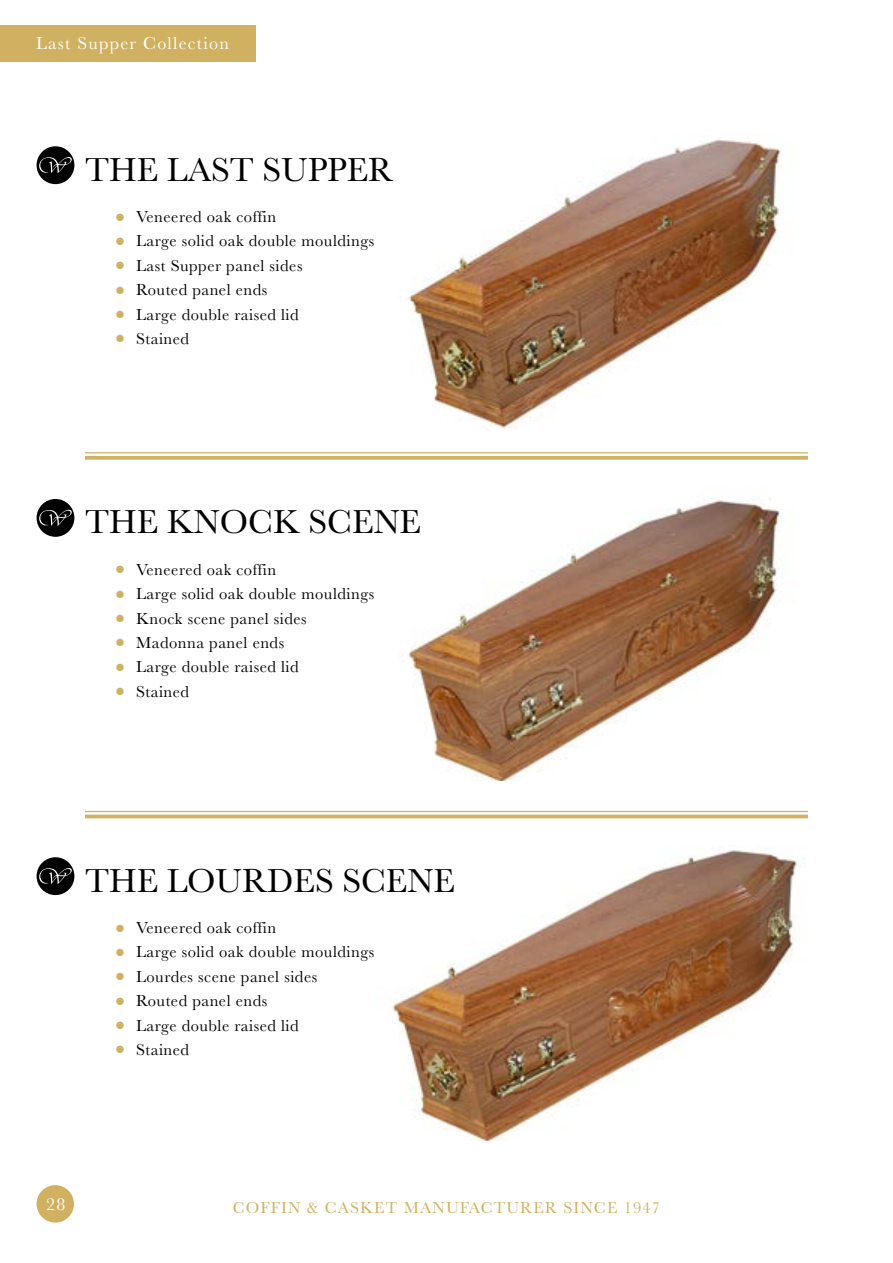
<style>
.page{position:relative;width:893px;height:1263px;background:#fff}
.page>*{position:absolute;margin:0;border:0;box-sizing:border-box;transform-origin:0 0}
.t1{font:34.5px "Baskerville";color:#000}
.t2{font:18px "Baskerville";letter-spacing:.07em;color:#fff}
.t3{font:16.5px "Baskerville";letter-spacing:.03em;color:#000}
.t4{font:16.5px "Baskerville";letter-spacing:.07em;color:#d0b162}
.s1{font-size:30px;color:#d0b162}
</style>
<div class="page">
<div style="left:37px;top:1185px;width:37px;height:37px;background:#d0b162;border-radius:50%"></div>
<img style="left:408px;top:498px;width:375px;height:283px">
<img style="left:391px;top:850px;width:414px;height:290px">
<img style="left:409px;top:139px;width:374px;height:290px">
<div style="left:0;top:26px;width:255px;height:36px;background:#d0b162"></div>
<div style="left:37px;top:499px;width:37px;height:38px;background:#000;border-radius:50%"></div>
<svg style="left:39px;top:510px;width:33px;height:16px"></svg>
<div style="left:37px;top:857px;width:37px;height:38px;background:#000;border-radius:50%"></div>
<svg style="left:39px;top:868px;width:33px;height:16px"></svg>
<div style="left:37px;top:146px;width:37px;height:38px;background:#000;border-radius:50%"></div>
<svg style="left:39px;top:157px;width:33px;height:16px"></svg>
<hr style="left:85px;top:452px;width:723px;height:1px;background:#d0b162">
<svg style="left:85px;top:456px;width:723px;height:4px;background:#d3b76e"></svg>
<hr style="left:85px;top:811px;width:723px;height:1px;background:#d0b162">
<hr style="left:85px;top:815px;width:723px;height:3px;background:#d0b162">
<p class="t2" style="left:36px;top:32px;width:194px">Last Supper Collection</p>
<h1 class="t1" style="left:85px;top:147px;width:310px">THE LAST SUPPER</h1>
<p class="t3" style="left:115px;top:206px;width:163px"><span class="s1">•</span> Veneered oak coffin</p>
<p class="t3" style="left:115px;top:231px;width:261px"><span class="s1">•</span> Large solid oak double mouldings</p>
<p class="t3" style="left:115px;top:255px;width:189px"><span class="s1">•</span> Last Supper panel sides</p>
<p class="t3" style="left:115px;top:279px;width:154px"><span class="s1">•</span> Routed panel ends</p>
<p class="t3" style="left:115px;top:304px;width:185px"><span class="s1">•</span> Large double raised lid</p>
<p class="t3" style="left:115px;top:328px;width:76px"><span class="s1">•</span> Stained</p>
<h1 class="t1" style="left:85px;top:500px;width:338px">THE KNOCK SCENE</h1>
<p class="t3" style="left:115px;top:559px;width:163px"><span class="s1">•</span> Veneered oak coffin</p>
<p class="t3" style="left:115px;top:583px;width:261px"><span class="s1">•</span> Large solid oak double mouldings</p>
<p class="t3" style="left:115px;top:608px;width:193px"><span class="s1">•</span> Knock scene panel sides</p>
<p class="t3" style="left:115px;top:632px;width:171px"><span class="s1">•</span> Madonna panel ends</p>
<p class="t3" style="left:115px;top:656px;width:185px"><span class="s1">•</span> Large double raised lid</p>
<p class="t3" style="left:115px;top:681px;width:76px"><span class="s1">•</span> Stained</p>
<h1 class="t1" style="left:85px;top:858px;width:371px">THE LOURDES SCENE</h1>
<p class="t3" style="left:115px;top:917px;width:163px"><span class="s1">•</span> Veneered oak coffin</p>
<p class="t3" style="left:115px;top:941px;width:261px"><span class="s1">•</span> Large solid oak double mouldings</p>
<p class="t3" style="left:115px;top:966px;width:204px"><span class="s1">•</span> Lourdes scene panel sides</p>
<p class="t3" style="left:115px;top:990px;width:154px"><span class="s1">•</span> Routed panel ends</p>
<p class="t3" style="left:115px;top:1015px;width:185px"><span class="s1">•</span> Large double raised lid</p>
<p class="t3" style="left:115px;top:1039px;width:76px"><span class="s1">•</span> Stained</p>
<p class="t2" style="left:46px;top:1193px;width:21px">28</p>
<p class="t4" style="left:233px;top:1197px;width:429px">COFFIN &amp; CASKET MANUFACTURER SINCE 1947</p>
</div>
